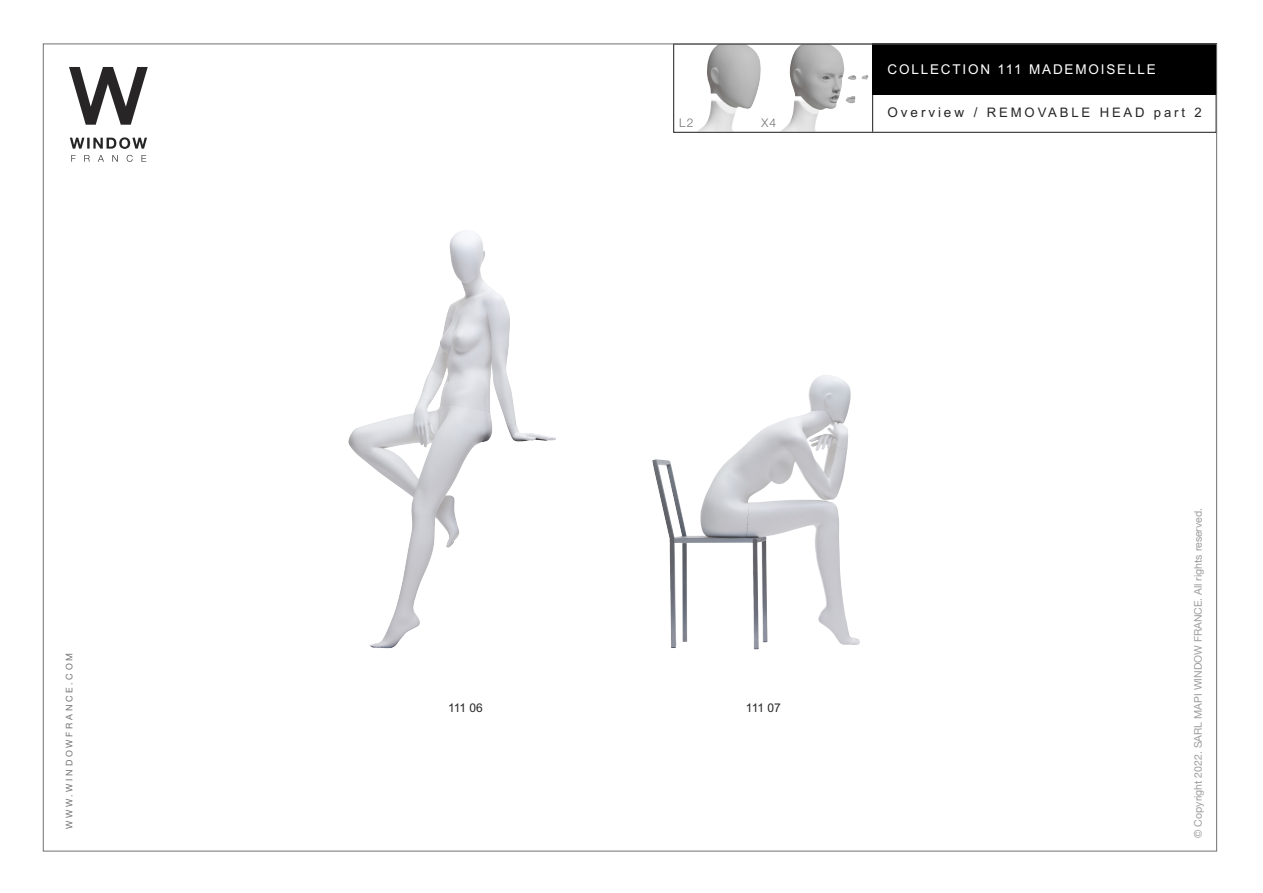
<style>
.page{position:relative;width:1263px;height:893px;background:#fff}
.page>*{position:absolute;margin:0;border:0;box-sizing:border-box;transform-origin:0 0}
.t1{font:13.5px "Arial";letter-spacing:.135em;color:#fff}
.t2{font:13.2px "Arial";letter-spacing:.215em;color:#272526}
.t3{font:12px "Arial";letter-spacing:-.075em;color:#272526}
.t4{font:300 12px "Helvetica Neue LT Pro";color:#727172}
.t5{font:10.5px "Helvetica Neue";color:#9e9d9d}
.t6{font:9px "Helvetica Neue";letter-spacing:.3em;color:#727172}
.s1{font-size:13.5px}
</style>
<div class="page">
<img style="left:348px;top:230px;width:208px;height:418px">
<img style="left:675px;top:375px;width:185px;height:274px">
<img style="left:698px;top:109px;width:38px;height:22px">
<img style="left:707px;top:46px;width:54px;height:63px">
<img style="left:781px;top:110px;width:38px;height:21px">
<img style="left:789px;top:46px;width:55px;height:64px">
<div style="left:673px;top:44px;width:543px;height:89px;border:1px solid #272526"></div>
<hr style="left:872px;top:44px;width:1px;height:88px;background:#272526">
<svg style="left:845px;top:96px;width:10px;height:7px"></svg>
<img style="left:848px;top:75px;width:20px;height:5px">
<div style="left:873px;top:44px;width:344px;height:51px;background:#000"></div>
<svg style="left:69px;top:67px;width:79px;height:58px"></svg>
<svg style="left:71px;top:155px;width:5px;height:7px"></svg>
<svg style="left:84px;top:155px;width:6px;height:7px"></svg>
<svg style="left:98px;top:155px;width:6px;height:7px"></svg>
<svg style="left:112px;top:155px;width:6px;height:7px"></svg>
<svg style="left:127px;top:155px;width:6px;height:7px"></svg>
<svg style="left:142px;top:155px;width:4px;height:7px"></svg>
<svg style="left:70px;top:137px;width:77px;height:12px"></svg>
<p class="t6" style="left:64px;top:829px;width:178px;rotate:-90deg">WWW.WINDOWFRANCE.COM</p>
<p class="t4" style="left:679px;top:118px;width:16px">L2</p>
<p class="t4" style="left:761px;top:119px;width:16px">X4</p>
<p class="t1" style="left:887px;top:62px;width:270px">COLLECTION 111 MADEMOISELLE</p>
<p class="t2" style="left:887px;top:105px;width:316px"><span class="s1">Overview /</span> REMOVABLE HEAD part 2</p>
<p class="t3" style="left:448px;top:701px;width:36px">111 06</p>
<p class="t3" style="left:746px;top:701px;width:36px">111 07</p>
<p class="t5" style="left:1192px;top:838px;width:331px;rotate:-90deg">© Copyright 2022. SARL MAPI WINDOW FRANCE. All rights reserved.</p>
</div>
